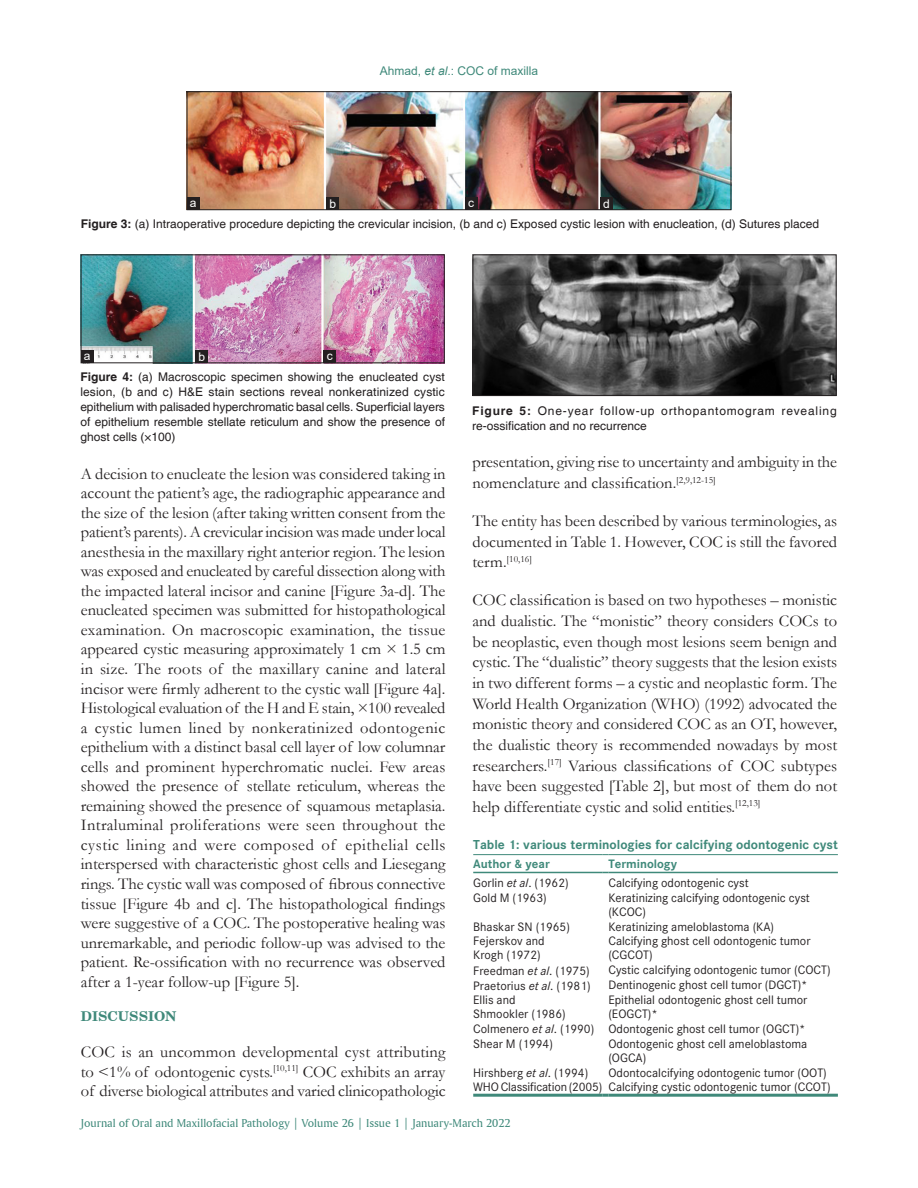
<style>
.page{position:relative;width:918px;height:1188px;background:#fff}
.page>*{position:absolute;margin:0;border:0;box-sizing:border-box;transform-origin:0 0}
.TX{font:16.5px/19.5px "Garamond";color:#231f20;text-align:justify}
.t1{font:700 13.5px "Century Schoolbook BT";color:#3f897a}
.TT{font:700 12.75px "Corporate SBQ";color:#3f897a}
.TB{font:12px/14.4px "Corporate SBQ";color:#231f20}
.FGC{font:12px/15px "Helvetica";color:#231f20;text-align:justify}
.FGC-2{font:12px/15px "Helvetica";letter-spacing:.07em;color:#231f20}
.t2{font:12px "Amerigo BT Roman A";color:#3f897a}
.TBL{font:12px "Corporate SBQ";color:#231f20}
.t3{font:12px "Arial";color:#3f897a}
.TCH{font:700 12px "Corporate SBQ";color:#3f897a}
.LABEL{font:12px "Arial";color:#fff}
.TX-2{font:9.6px "Garamond";color:#231f20}
.s1{font-style:italic}
.s2{font-weight:700}
.s3{font-size:16.5px}
</style>
<div class="page">
<img style="left:189px;top:93px;width:540px;height:115px">
<div style="left:187px;top:91px;width:544px;height:119px;border:1px solid #231f20"></div>
<div style="left:600px;top:197px;width:13px;height:13px;background:#231f20"></div>
<div style="left:465px;top:197px;width:13px;height:13px;background:#231f20"></div>
<div style="left:327px;top:197px;width:12px;height:13px;background:#231f20"></div>
<div style="left:187px;top:197px;width:13px;height:13px;background:#231f20"></div>
<hr style="left:473px;top:1094px;width:129px;height:3px;background:#3f897a">
<svg style="left:602px;top:1094px;width:6px;height:3px"></svg>
<hr style="left:608px;top:1094px;width:230px;height:3px;background:#3f897a">
<hr style="left:473px;top:854px;width:129px;height:1px;background:#3f897a">
<hr style="left:608px;top:854px;width:230px;height:1px;background:#3f897a">
<hr style="left:473px;top:872px;width:129px;height:1px;background:#3f897a">
<hr style="left:608px;top:872px;width:230px;height:1px;background:#3f897a">
<img style="left:83px;top:257px;width:359px;height:104px">
<div style="left:81px;top:255px;width:363px;height:108px;border:1px solid #231f20"></div>
<div style="left:324px;top:350px;width:12px;height:13px;background:#231f20"></div>
<div style="left:196px;top:350px;width:12px;height:13px;background:#231f20"></div>
<div style="left:81px;top:350px;width:13px;height:13px;background:#231f20"></div>
<img style="left:475px;top:257px;width:359px;height:137px">
<div style="left:473px;top:255px;width:363px;height:141px;border:1px solid #231f20"></div>
<p class="t3" style="left:380px;top:62px;width:160px">Ahmad, <span class="s1">et al</span>.: COC of maxilla</p>
<p class="LABEL" style="left:190px;top:194px;width:8px">a</p>
<p class="LABEL" style="left:330px;top:195px;width:8px">b</p>
<p class="LABEL" style="left:468px;top:194px;width:7px">c</p>
<p class="LABEL" style="left:603px;top:195px;width:8px">d</p>
<p class="FGC" style="left:81px;top:216px;width:740px"><span class="s2">Figure 3:</span> (a) Intraoperative procedure depicting the crevicular incision, (b and c) Exposed cystic lesion with enucleation, (d) Sutures placed</p>
<p class="LABEL" style="left:84px;top:347px;width:8px">a</p>
<p class="LABEL" style="left:199px;top:348px;width:8px">b</p>
<p class="LABEL" style="left:327px;top:347px;width:7px">c</p>
<p class="FGC" style="left:80px;top:369px;width:366px"><span class="s2">Figure 4:</span> (a) Macroscopic specimen showing the enucleated cyst lesion, (b and c) H&amp;E stain sections reveal nonkeratinized cystic epithelium with palisaded hyperchromatic basal cells. Superficial layers of epithelium resemble stellate reticulum and show the presence of ghost cells (×100)</p>
<p class="TX" style="left:81px;top:463px;width:366px">A decision to enucleate the lesion was considered taking in account the patient’s age, the radiographic appearance and the size of the lesion (after taking written consent from the patient’s parents). A crevicular incision was made under local anesthesia in the maxillary right anterior region. The lesion was exposed and enucleated by careful dissection along with the impacted lateral incisor and canine [Figure 3a‑d]. The enucleated specimen was submitted for histopathological examination. On macroscopic examination, the tissue appeared cystic measuring approximately 1 cm × 1.5 cm in size. The roots of the maxillary canine and lateral incisor were firmly adherent to the cystic wall [Figure 4a].<br>Histological evaluation of the H and E stain, ×100 revealed a cystic lumen lined by nonkeratinized odontogenic epithelium with a distinct basal cell layer of low columnar cells and prominent hyperchromatic nuclei. Few areas showed the presence of stellate reticulum, whereas the remaining showed the presence of squamous metaplasia.<br>Intraluminal proliferations were seen throughout the cystic lining and were composed of epithelial cells interspersed with characteristic ghost cells and Liesegang rings. The cystic wall was composed of fibrous connective tissue [Figure 4b and c]. The histopathological findings were suggestive of a COC. The postoperative healing was unremarkable, and periodic follow‑up was advised to the patient. Re‑ossification with no recurrence was observed after a 1‑year follow‑up [Figure 5].</p>
<h1 class="t1" style="left:81px;top:1007px;width:97px">DISCUSSION</h1>
<p class="TX" style="left:81px;top:1042px;width:366px">COC is an uncommon developmental cyst attributing to &lt;1% of odontogenic cysts.<sup>[10,11]</sup> COC exhibits an array of diverse biological attributes and varied clinicopathologic</p>
<p class="FGC-2" style="left:472px;top:403px;width:366px"><span class="s2">Figure 5:</span> One-year follow-up orthopantomogram revealing re-ossification and no recurrence</p>
<p class="TX" style="left:472px;top:451px;width:366px;line-height:20.7px">presentation, giving rise to uncertainty and ambiguity in the nomenclature and classification.<sup>[2,9,12‑15]</sup></p>
<p class="TX" style="left:472px;top:510px;width:366px;line-height:20.7px">The entity has been described by various terminologies, as documented in Table 1. However, COC is still the favored</p>
<p class="TX-2" style="left:472px;top:552px;width:61px"><span class="s3">term.</span>[10,16]</p>
<p class="TX" style="left:472px;top:589px;width:366px;line-height:20.7px">COC classification is based on two hypotheses – monistic and dualistic. The “monistic” theory considers COCs to be neoplastic, even though most lesions seem benign and cystic. The “dualistic” theory suggests that the lesion exists in two different forms – a cystic and neoplastic form. The World Health Organization (WHO) (1992) advocated the monistic theory and considered COC as an OT, however, the dualistic theory is recommended nowadays by most researchers.<sup>[17]</sup> Various classifications of COC subtypes have been suggested [Table 2], but most of them do not help differentiate cystic and solid entities.<sup>[12,13]</sup></p>
<p class="TT" style="left:473px;top:837px;width:366px">Table 1: various terminologies for calcifying odontogenic cyst</p>
<p class="TCH" style="left:473px;top:856px;width:78px">Author &amp; year</p>
<p class="TCH" style="left:608px;top:856px;width:70px">Terminology</p>
<p class="TB" style="left:473px;top:876px;width:97px">Gorlin <span class="s1">et al</span>. (1962)</p>
<p class="TB" style="left:608px;top:875px;width:142px">Calcifying odontogenic cyst</p>
<p class="TB" style="left:473px;top:891px;width:75px">Gold M (1963)</p>
<p class="TB" style="left:608px;top:891px;width:203px">Keratinizing calcifying odontogenic cyst (KCOC)</p>
<p class="TB" style="left:473px;top:919px;width:98px">Bhaskar SN (1965)</p>
<p class="TB" style="left:608px;top:919px;width:167px">Keratinizing ameloblastoma (KA)</p>
<p class="TB" style="left:473px;top:934px;width:73px">Fejerskov and<br>Krogh (1972)</p>
<p class="TB" style="left:608px;top:934px;width:204px">Calcifying ghost cell odontogenic tumor (CGCOT)</p>
<p class="TB" style="left:473px;top:963px;width:118px">Freedman <span class="s1">et al</span>. (1975)</p>
<p class="TB" style="left:608px;top:963px;width:224px">Cystic calcifying odontogenic tumor (COCT)</p>
<p class="TB" style="left:473px;top:978px;width:119px">Praetorius <span class="s1">et al</span>. (1981)</p>
<p class="TB" style="left:608px;top:978px;width:201px">Dentinogenic ghost cell tumor (DGCT)*</p>
<p class="TB" style="left:473px;top:993px;width:94px">Ellis and<br>Shmookler (1986)</p>
<p class="TB" style="left:608px;top:993px;width:201px">Epithelial odontogenic ghost cell tumor (EOGCT)*</p>
<p class="TB" style="left:473px;top:1022px;width:123px">Colmenero <span class="s1">et al</span>. (1990)</p>
<p class="TB" style="left:608px;top:1022px;width:199px">Odontogenic ghost cell tumor (OGCT)*</p>
<p class="TB" style="left:473px;top:1037px;width:81px">Shear M (1994)</p>
<p class="TB" style="left:608px;top:1037px;width:200px">Odontogenic ghost cell ameloblastoma (OGCA)</p>
<p class="TB" style="left:473px;top:1066px;width:116px">Hirshberg <span class="s1">et al</span>. (1994)</p>
<p class="TB" style="left:608px;top:1066px;width:220px">Odontocalcifying odontogenic tumor (OOT)</p>
<p class="TBL" style="left:473px;top:1079px;width:131px">WHO Classification (2005)</p>
<p class="TBL" style="left:608px;top:1079px;width:224px">Calcifying cystic odontogenic tumor (CCOT)</p>
<p class="t2" style="left:81px;top:1116px;width:431px">Journal of Oral and Maxillofacial Pathology | Volume 26 | Issue 1 | January-March 2022</p>
</div>
